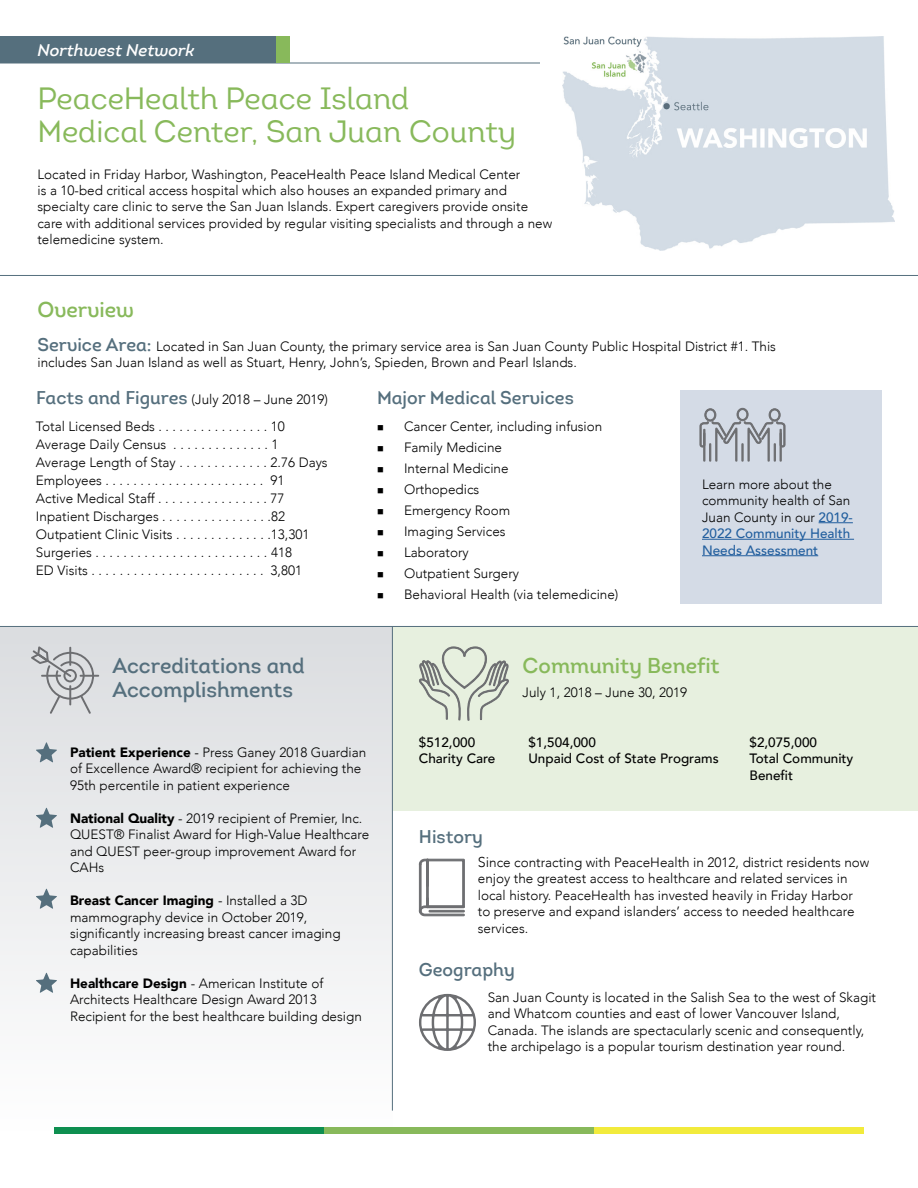
<style>
.page{position:relative;width:918px;height:1188px;background:#fff}
.page>*{position:absolute;margin:0;border:0;box-sizing:border-box;transform-origin:0 0}
.t1{font:30px/33px "Intro Regular Alt";color:#88b95b}
.t2{font:21px/24px "Intro Semi Bold Alt";color:#556f7d}
.t3{font:21px "Intro Semi Bold Alt";color:#88b95b}
.t4{font:18px "Intro Semi Bold Alt";color:#556f7d}
.t5{font:italic 600 16.5px "Intro";color:#fff}
.t6{font:300 13.5px/16.5px "Avenir";color:#000}
.t7{font:500 13.5px/16.5px "Avenir";color:#000}
.s1{font-family:"Intro Semi Bold Alt";font-weight:400;font-size:18px;color:#556f7d}
.s2{font-weight:500;color:#215e9e}
.s3{font-weight:900}
.s4{font-size:14.25px}
</style>
<div class="page">
<img style="left:562px;top:36px;width:333px;height:214px">
<div style="left:394px;top:627px;width:524px;height:184px;background:#e7f0df"></div>
<hr style="left:0;top:63px;width:540px;height:1px;background:#556f7d">
<div style="left:0;top:627px;width:393px;height:503px;background:linear-gradient(to bottom,#dadcdf,#fefefe)"></div>
<svg style="left:36px;top:742px;width:21px;height:20px"></svg>
<svg style="left:36px;top:808px;width:21px;height:20px"></svg>
<hr style="left:0;top:626px;width:918px;height:1px;background:#556f7d">
<hr style="left:392px;top:626px;width:1px;height:485px;background:#556f7d">
<div style="left:0;top:36px;width:289px;height:27px;background:#556f7d"></div>
<div style="left:276px;top:36px;width:13px;height:27px;background:#88b95b"></div>
<svg style="left:419px;top:646px;width:90px;height:75px"></svg>
<svg style="left:419px;top:858px;width:46px;height:59px"></svg>
<div style="left:429px;top:910px;width:36px;height:2px;border:1px solid #6d6e71"></div>
<svg style="left:419px;top:994px;width:57px;height:57px"></svg>
<hr style="left:0;top:275px;width:918px;height:1px;background:#556f7d">
<svg style="left:36px;top:889px;width:21px;height:20px"></svg>
<svg style="left:36px;top:973px;width:21px;height:20px"></svg>
<svg style="left:31px;top:646px;width:68px;height:68px;background:#c8cacd"></svg>
<div style="left:594px;top:1127px;width:270px;height:7px;background:#f2eb3c"></div>
<div style="left:324px;top:1127px;width:270px;height:7px;background:#88b95b"></div>
<div style="left:54px;top:1127px;width:270px;height:7px;background:#0e8f50"></div>
<div style="left:680px;top:390px;width:202px;height:213px;background:#d4dbe6"></div>
<svg style="left:699px;top:407px;width:87px;height:55px"></svg>
<hr style="left:819px;top:522px;width:34px;height:1px;background:#215e9e">
<hr style="left:702px;top:539px;width:152px;height:1px;background:#215e9e">
<hr style="left:702px;top:555px;width:116px;height:1px;background:#215e9e">
<p class="t5" style="left:38px;top:40px;width:159px">Northwest Network</p>
<h1 class="t1" style="left:38px;top:83px;width:480px">PeaceHealth Peace Island<br>Medical Center, San Juan County</h1>
<p class="t6" style="left:38px;top:166px;width:516px">Located in Friday Harbor, Washington, PeaceHealth Peace Island Medical Center<br>is a 10-bed critical access hospital which also houses an expanded primary and specialty care clinic to serve the San Juan Islands. Expert caregivers provide onsite care with additional services provided by regular visiting specialists and through a new telemedicine system.</p>
<h2 class="t3" style="left:38px;top:297px;width:98px">Overview</h2>
<p class="t6" style="left:37px;top:338px;width:740px"><span class="s1">Service Area:</span> Located in San Juan County, the primary service area is San Juan County Public Hospital District #1. This includes San Juan Island as well as Stuart, Henry, John’s, Spieden, Brown and Pearl Islands.</p>
<p class="t6" style="left:36px;top:386px;width:294px;line-height:27px"><span class="s1">Facts and Figures</span> (July 2018 – June 2019)<br>Total Licensed Beds . . . . . . . . . . . . . . . . 10</p>
<p class="t6" style="left:36px;top:435px;width:293px;line-height:18px">Average Daily Census . . . . . . . . . . . . . . 1<br>Average Length of Stay . . . . . . . . . . . . . 2.76 Days Employees . . . . . . . . . . . . . . . . . . . . . . . 91<br>Active Medical Staff . . . . . . . . . . . . . . . . 77<br>Inpatient Discharges . . . . . . . . . . . . . . . .82<br>Outpatient Clinic Visits . . . . . . . . . . . . . .13,301<br>Surgeries . . . . . . . . . . . . . . . . . . . . . . . . . 418<br>ED Visits . . . . . . . . . . . . . . . . . . . . . . . . . 3,801</p>
<h3 class="t4" style="left:377px;top:386px;width:198px">Major Medical Services</h3>
<p class="t6" style="left:377px;top:418px;width:227px">■ Cancer Center, including infusion</p>
<p class="t6" style="left:377px;top:439px;width:127px">■ Family Medicine</p>
<p class="t6" style="left:377px;top:460px;width:133px">■ Internal Medicine</p>
<p class="t6" style="left:377px;top:481px;width:104px">■ Orthopedics</p>
<p class="t6" style="left:377px;top:502px;width:135px">■ Emergency Room</p>
<p class="t6" style="left:377px;top:523px;width:130px">■ Imaging Services</p>
<p class="t6" style="left:377px;top:544px;width:93px">■ Laboratory</p>
<p class="t6" style="left:377px;top:565px;width:144px">■ Outpatient Surgery</p>
<p class="t6" style="left:377px;top:586px;width:243px">■ Behavioral Health (via telemedicine)</p>
<p class="t6" style="left:702px;top:476px;width:152px">Learn more about the community health of San<br>Juan County in our <span class="s2">2019-<br>2022 Community Health<br>Needs Assessment</span></p>
<h2 class="t2" style="left:112px;top:654px;width:194px">Accreditations and<br>Accomplishments</h2>
<p class="t6" style="left:70px;top:744px;width:298px"><span class="s3">Patient Experience</span> - Press Ganey 2018 Guardian of Excellence Award® recipient for achieving the<br>95th percentile in patient experience</p>
<p class="t6" style="left:70px;top:810px;width:301px"><span class="s3">National Quality</span> - 2019 recipient of Premier, Inc.<br>QUEST® Finalist Award for High-Value Healthcare and QUEST peer-group improvement Award for CAHs</p>
<p class="t6" style="left:70px;top:893px;width:272px"><span class="s3">Breast Cancer Imaging</span> - Installed a 3D mammography device in October 2019, significantly increasing breast cancer imaging capabilities</p>
<p class="t6" style="left:70px;top:975px;width:293px"><span class="s3">Healthcare Design</span> - American Institute of<br>Architects Healthcare Design Award 2013<br>Recipient for the best healthcare building design</p>
<h2 class="t3" style="left:523px;top:653px;width:199px">Community Benefit</h2>
<p class="t6" style="left:523px;top:684px;width:166px">July 1, 2018 – June 30, 2019</p>
<p class="t7" style="left:419px;top:733px;width:78px">$512,000<br>Charity Care</p>
<p class="t7" style="left:528px;top:733px;width:192px">$1,504,000<br>Unpaid Cost of State Programs</p>
<p class="t7" style="left:750px;top:733px;width:105px">$2,075,000<br>Total Community<br>Benefit</p>
<h3 class="t4" style="left:419px;top:825px;width:66px">History</h3>
<p class="t6" style="left:478px;top:854px;width:393px"><span class="s4">Si</span>nce contracting with PeaceHealth in 2012, district residents now enjoy the greatest access to healthcare and related services in local history. PeaceHealth has invested heavily in Friday Harbor<br>to preserve and expand islanders’ access to needed healthcare services.</p>
<h3 class="t4" style="left:419px;top:959px;width:97px">Geography</h3>
<p class="t6" style="left:488px;top:989px;width:390px">San Juan County is located in the Salish Sea to the west of Skagit and Whatcom counties and east of lower Vancouver Island, Canada. The islands are spectacularly scenic and consequently, the archipelago is a popular tourism destination year round.</p>
</div>
